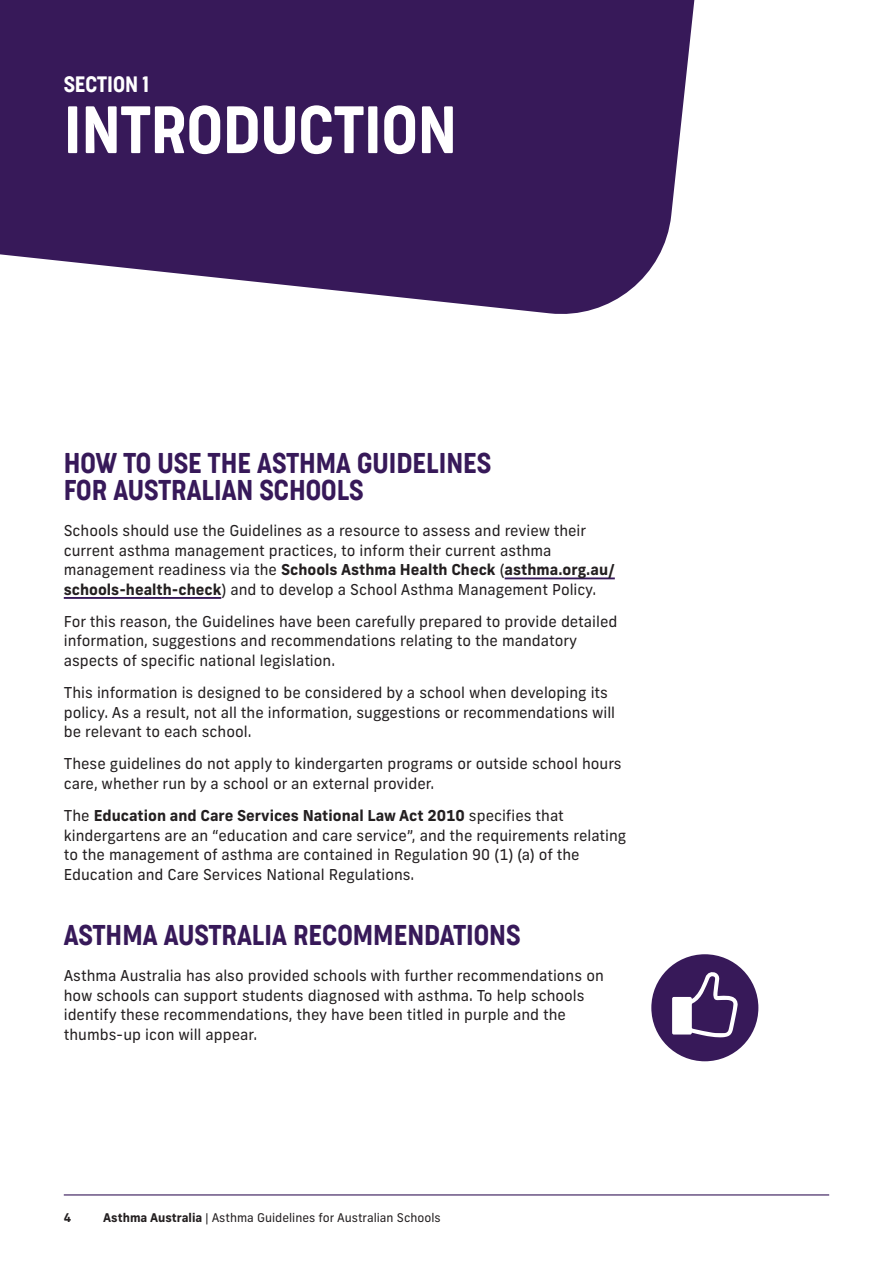
<style>
.page{position:relative;width:893px;height:1263px;background:#fff}
.page>*{position:absolute;margin:0;border:0;box-sizing:border-box;transform-origin:0 0}
.t1{font:300 63px "Cocogoose Condensed";color:#fff}
.t2{font:300 27px/27px "Cocogoose Condensed";color:#371959}
.t3{font:300 21px "Cocogoose Condensed";color:#fff}
.Body_Copy{font:15px/19.5px "Frank New";color:#231f20}
.t4{font:12px "Frank New";color:#231f20}
.t5{font:700 12px "Frank New";color:#231f20}
.s1{font-weight:700}
</style>
<div class="page">
<svg style="left:0;top:0;width:695px;height:314px;background:#4d326b"></svg>
<hr style="left:64px;top:1194px;width:765px;height:1px;background:#371959">
<div style="left:651px;top:954px;width:107px;height:107px;background:#371959;border-radius:50%"></div>
<svg style="left:672px;top:972px;width:66px;height:66px"></svg>
<hr style="left:505px;top:577px;width:110px;height:2px;background:#371959">
<hr style="left:64px;top:597px;width:157px;height:2px;background:#371959">
<h3 class="t3" style="left:64px;top:70px;width:87px">SECTION 1</h3>
<h1 class="t1" style="left:64px;top:87px;width:395px">INTRODUCTION</h1>
<p class="t2" style="left:64px;top:449px;width:429px">HOW TO USE THE ASTHMA GUIDELINES<br>FOR AUSTRALIAN SCHOOLS</p>
<p class="Body_Copy" style="left:64px;top:521px;width:553px">Schools should use the Guidelines as a resource to assess and review their current asthma management practices, to inform their current asthma management readiness via the <span class="s1">Schools Asthma Health Check</span> (<span class="s1">asthma.org.au/ schools-health-check</span>) and to develop a School Asthma Management Policy.</p>
<p class="Body_Copy" style="left:64px;top:611px;width:555px">For this reason, the Guidelines have been carefully prepared to provide detailed information, suggestions and recommendations relating to the mandatory aspects of specific national legislation.</p>
<p class="Body_Copy" style="left:64px;top:683px;width:553px">This information is designed to be considered by a school when developing its policy. As a result, not all the information, suggestions or recommendations will be relevant to each school.</p>
<p class="Body_Copy" style="left:64px;top:754px;width:559px">These guidelines do not apply to kindergarten programs or outside school hours care, whether run by a school or an external provider.</p>
<p class="Body_Copy" style="left:64px;top:806px;width:564px">The <span class="s1">Education and Care Services National Law Act 2010</span> specifies that kindergartens are an “education and care service”, and the requirements relating to the management of asthma are contained in Regulation 90 (1) (a) of the Education and Care Services National Regulations.</p>
<p class="t2" style="left:64px;top:921px;width:458px">ASTHMA AUSTRALIA RECOMMENDATIONS</p>
<p class="Body_Copy" style="left:64px;top:966px;width:541px">Asthma Australia has also provided schools with further recommendations on how schools can support students diagnosed with asthma. To help schools identify these recommendations, they have been titled in purple and the thumbs-up icon will appear.</p>
<p class="t5" style="left:64px;top:1210px;width:9px">4</p>
<p class="t4" style="left:103px;top:1210px;width:339px"><span class="s1">Asthma Australia</span> | Asthma Guidelines for Australian Schools</p>
</div>
